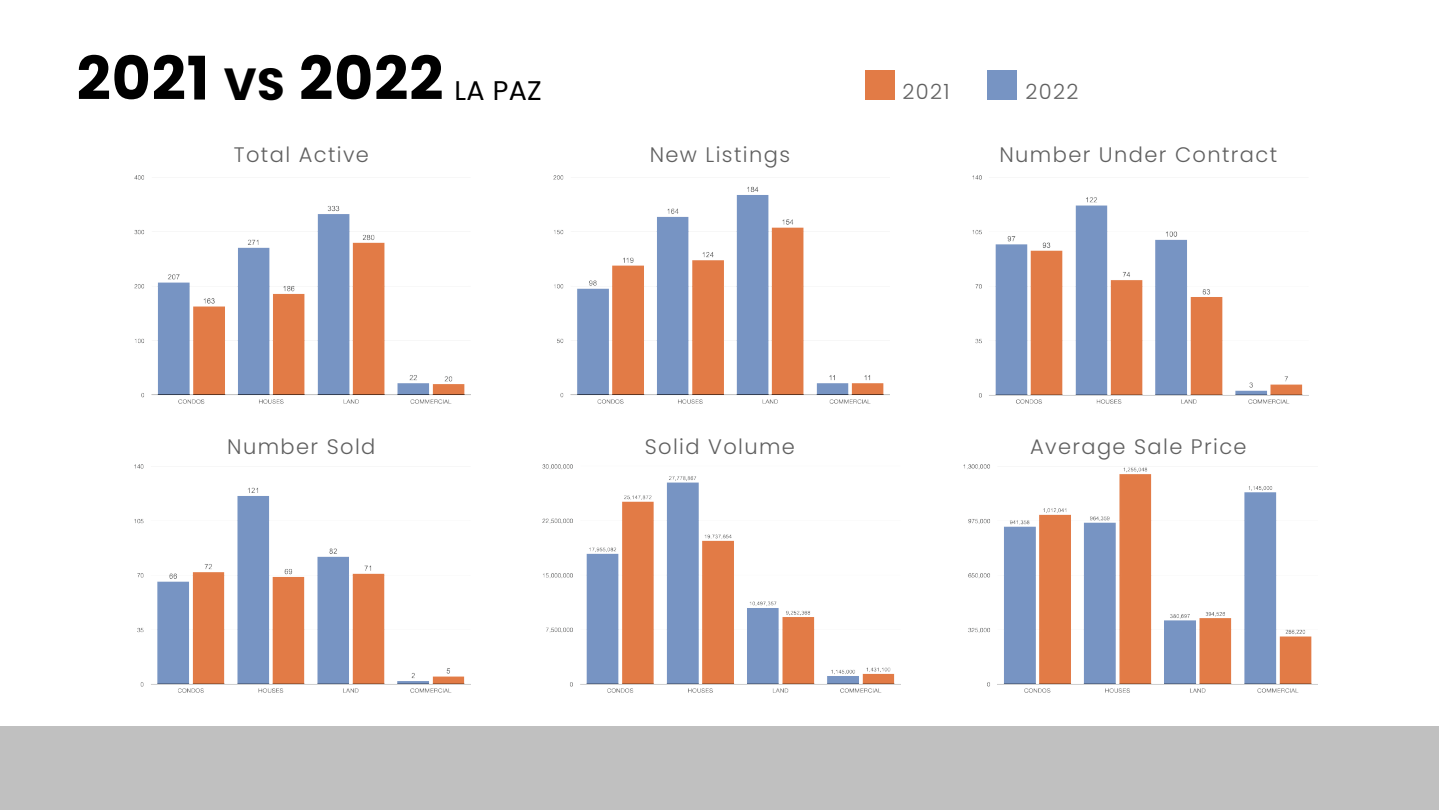
<style>
.page{position:relative;width:1440px;height:810px;background:#fff}
.page>*{position:absolute;margin:0;border:0;box-sizing:border-box;transform-origin:0 0}
.t1{font:700 60px "Poppins";letter-spacing:.015em;color:#000}
.t2{font:27px "Poppins";color:#000}
.t3{font:300 21px "Poppins";letter-spacing:.065em;color:#606060}
.s1{font-size:45px}
</style>
<div class="page">
<div style="left:1px;top:727px;width:1438px;height:83px;background:#c0c0c0"></div>
<div style="left:866px;top:70px;width:29px;height:30px;background:#e27b46"></div>
<div style="left:988px;top:70px;width:29px;height:30px;background:#7794c3"></div>
<img style="left:134px;top:176px;width:337px;height:228px">
<img style="left:554px;top:176px;width:336px;height:228px">
<img style="left:973px;top:176px;width:336px;height:228px">
<img style="left:134px;top:464px;width:336px;height:228px">
<img style="left:543px;top:464px;width:357px;height:228px">
<img style="left:964px;top:464px;width:353px;height:228px">
<h1 class="t1" style="left:77px;top:44px;width:368px">2021 <span class="s1">VS</span> 2022</h1>
<p class="t2" style="left:454px;top:74px;width:89px">LA PAZ</p>
<p class="t3" style="left:902px;top:80px;width:49px">2021</p>
<p class="t3" style="left:1025px;top:80px;width:55px">2022</p>
<p class="t3" style="left:234px;top:143px;width:137px">Total Active</p>
<p class="t3" style="left:650px;top:143px;width:142px">New Listings</p>
<p class="t3" style="left:999px;top:143px;width:279px">Number Under Contract</p>
<p class="t3" style="left:227px;top:434px;width:150px">Number Sold</p>
<p class="t3" style="left:645px;top:434px;width:152px">Solid Volume</p>
<p class="t3" style="left:1030px;top:434px;width:218px">Average Sale Price</p>
</div>
